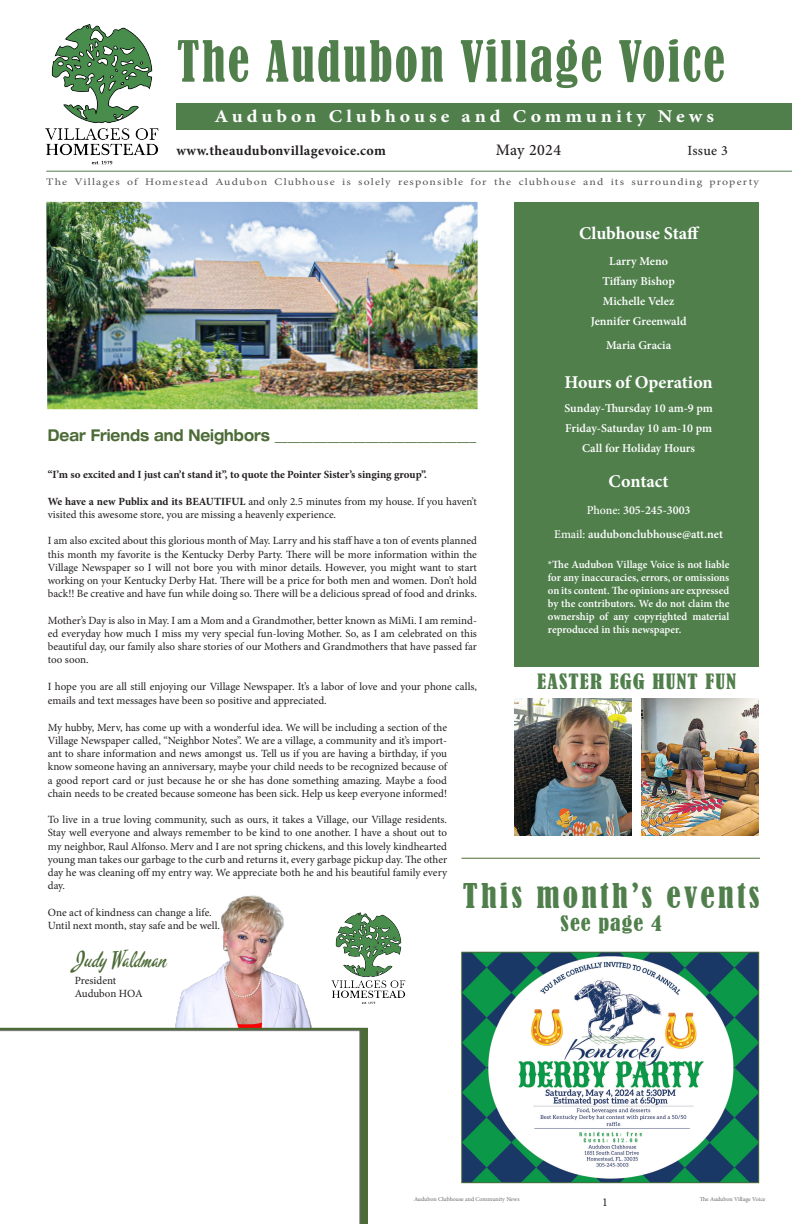
<style>
.page{position:relative;width:792px;height:1224px;background:#fff}
.page>*{position:absolute;margin:0;border:0;box-sizing:border-box;transform-origin:0 0}
.Leaderhead{font:condensed 32px "Bernard";letter-spacing:.1em;color:#507f4c}
.t1{font:22px "Mervale Script";color:#4c6b37}
.Leaderhead-2{font:condensed 19.8px "Bernard";letter-spacing:.05em;color:#507f4c;scale:1.11 1}
.t2{font:700 18px "Minion Pro";letter-spacing:.195em;color:#fff;scale:1.1 1}
.t3{font:700 18px "Minion Pro";letter-spacing:-.005em;color:#fff}
.t4{font:700 18px "Minion Pro";letter-spacing:.015em;color:#fff}
.t5{font:700 expanded 16.2px "Helvetica Neue LT Std";color:#4c6b37;scale:.8 1}
.t6{font:500 16px "Minion Pro";letter-spacing:.025em;color:#231f20}
.t7{font:700 14px "Minion Pro";letter-spacing:.03em;color:#231f20}
.t8{font:500 14px "Minion Pro";letter-spacing:.02em;color:#231f20}
.t9{font:600 12px "Minion Pro";color:#fff}
.t10{font:12px "Minion Pro";color:#231f20}
.t11{font:11px/13.2px "Minion Pro";letter-spacing:-.005em;color:#231f20;text-align:justify}
.t12{font:600 11px/13px "Minion Pro";color:#fff;text-align:justify}
.t13{font:700 11px "Minion Pro";letter-spacing:-.005em;color:#231f20}
.t14{font:10px "Minion Pro";letter-spacing:.095em;color:#545555;scale:1.18 1}
.t15{font:6px "Minion Pro";letter-spacing:-.005em;color:#6a6b6b}
.s1{font-weight:500}
.s2{font-weight:700}
</style>
<div class="page">
<img style="left:45px;top:24px;width:133px;height:141px">
<svg style="left:178px;top:39px;width:546px;height:49px"></svg>
<div style="left:177px;top:103px;width:615px;height:27px;background:#507f4c"></div>
<hr style="left:46px;top:171px;width:746px;height:1px;background:#507f4c">
<div style="left:515px;top:202px;width:244px;height:465px;background:#507f4c"></div>
<img style="left:46px;top:202px;width:432px;height:207px">
<img style="left:172px;top:895px;width:144px;height:133px">
<svg style="left:0;top:1028px;width:367px;height:196px;background:#4d6b38"></svg>
<svg style="left:0;top:1030px;width:360px;height:194px"></svg>
<img style="left:463px;top:954px;width:294px;height:227px">
<div style="left:461px;top:952px;width:298px;height:231px;border:1px solid #4c6b37"></div>
<img style="left:515px;top:698px;width:117px;height:138px">
<img style="left:642px;top:698px;width:117px;height:138px">
<img style="left:313px;top:909px;width:93px;height:97px">
<hr style="left:461px;top:858px;width:299px;height:1px;background:#4c6b37">
<p class="t2" style="left:214px;top:103px;width:456px">Audubon Clubhouse and Community News</p>
<p class="t7" style="left:177px;top:140px;width:211px">www.theaudubonvillagevoice.com</p>
<p class="t6" style="left:496px;top:139px;width:67px">May 2024</p>
<p class="t8" style="left:688px;top:141px;width:42px">Issue 3</p>
<p class="t14" style="left:46px;top:176px;width:605px">The Villages of Homestead Audubon Clubhouse is solely responsible for the clubhouse and its surrounding property</p>
<p class="t3" style="left:579px;top:220px;width:122px">Clubhouse Staff</p>
<p class="t9" style="left:609px;top:253px;width:60px">Larry Meno</p>
<p class="t9" style="left:602px;top:273px;width:74px">Tiffany Bishop</p>
<p class="t9" style="left:603px;top:293px;width:73px">Michelle Velez</p>
<p class="t9" style="left:591px;top:313px;width:97px">Jennifer Greenwald</p>
<p class="t9" style="left:606px;top:337px;width:67px">Maria Gracia</p>
<p class="t3" style="left:564px;top:369px;width:150px">Hours of Operation</p>
<p class="t9" style="left:564px;top:400px;width:150px">Sunday-Thursday 10 am-9 pm</p>
<p class="t9" style="left:565px;top:420px;width:149px">Friday-Saturday 10 am-10 pm</p>
<p class="t9" style="left:582px;top:440px;width:115px">Call for Holiday Hours</p>
<p class="t4" style="left:609px;top:468px;width:62px">Contact</p>
<p class="t9" style="left:587px;top:501px;width:105px"><span class="s1">Phone:</span> 305-245-3003</p>
<p class="t9" style="left:554px;top:525px;width:170px"><span class="s1">Email:</span> audubonclubhouse@att.net</p>
<p class="t12" style="left:548px;top:557px;width:183px">*The Audubon Village Voice is not liable for any inaccuracies, errors, or omissions on its content. The opinions are expressed by the contributors. We do not claim the ownership of any copyrighted material reproduced in this newspaper.</p>
<p class="t5" style="left:48px;top:425px;width:537px">Dear Friends and Neighbors _______________________________</p>
<p class="t13" style="left:48px;top:467px;width:381px">“I’m so excited and I just can’t stand it”, to quote the Pointer Sister’s singing group”.</p>
<p class="t11" style="left:48px;top:495px;width:431px"><span class="s2">We have a new Publix and its BEAUTIFUL</span> and only 2.5 minutes from my house. If you haven’t visited this awesome store, you are missing a heavenly experience.</p>
<p class="t11" style="left:48px;top:534px;width:431px">I am also excited about this glorious month of May. Larry and his staff have a ton of events planned this month my favorite is the Kentucky Derby Party. There will be more information within the Village Newspaper so I will not bore you with minor details. However, you might want to start working on your Kentucky Derby Hat. There will be a price for both men and women. Don’t hold back!! Be creative and have fun while doing so. There will be a delicious spread of food and drinks.</p>
<p class="t11" style="left:48px;top:614px;width:431px">Mother’s Day is also in May. I am a Mom and a Grandmother, better known as MiMi. I am remind&shy;ed everyday how much I miss my very special fun-loving Mother. So, as I am celebrated on this beautiful day, our family also share stories of our Mothers and Grandmothers that have passed far too soon.</p>
<p class="t11" style="left:48px;top:679px;width:431px;line-height:14.6px">I hope you are all still enjoying our Village Newspaper. It’s a labor of love and your phone calls, emails and text messages have been so positive and appreciated.</p>
<p class="t11" style="left:48px;top:721px;width:401px">My hubby, Merv, has come up with a wonderful idea. We will be including a section of the Village Newspaper called, “Neighbor Notes”. We are a village, a community and it’s import&shy;ant to share information and news amongst us. Tell us if you are having a birthday, if you know someone having an anniversary, maybe your child needs to be recognized because of a good report card or just because he or she has done something amazing. Maybe a food chain needs to be created because someone has been sick. Help us keep everyone informed!</p>
<p class="t11" style="left:48px;top:813px;width:401px">To live in a true loving community, such as ours, it takes a Village, our Village residents.<br>Stay well everyone and always remember to be kind to one another. I have a shout out to my neighbor, Raul Alfonso. Merv and I are not spring chickens, and this lovely kindhearted young man takes our garbage to the curb and returns it, every garbage pickup day. The other day he was cleaning off my entry way. We appreciate both he and his beautiful family every day.</p>
<p class="t11" style="left:48px;top:905px;width:165px">One act of kindness can change a life.</p>
<p class="t11" style="left:48px;top:919px;width:174px">Until next month, stay safe and be well.</p>
<p class="t1" style="left:75px;top:945px;width:94px">Judy Waldman</p>
<p class="t11" style="left:75px;top:974px;width:43px">President</p>
<p class="t11" style="left:75px;top:987px;width:69px">Audubon HOA</p>
<p class="Leaderhead-2" style="left:537px;top:670px;width:181px">EASTER EGG HUNT FUN</p>
<p class="Leaderhead" style="left:463px;top:877px;width:298px">This month’s events</p>
<p class="Leaderhead-2" style="left:561px;top:912px;width:93px">See page 4</p>
<p class="t15" style="left:414px;top:1195px;width:107px">Audubon Clubhouse and Community News</p>
<p class="t15" style="left:700px;top:1195px;width:67px">The Audubon Village Voice</p>
<p class="t10" style="left:602px;top:1194px;width:7px">1</p>
</div>
